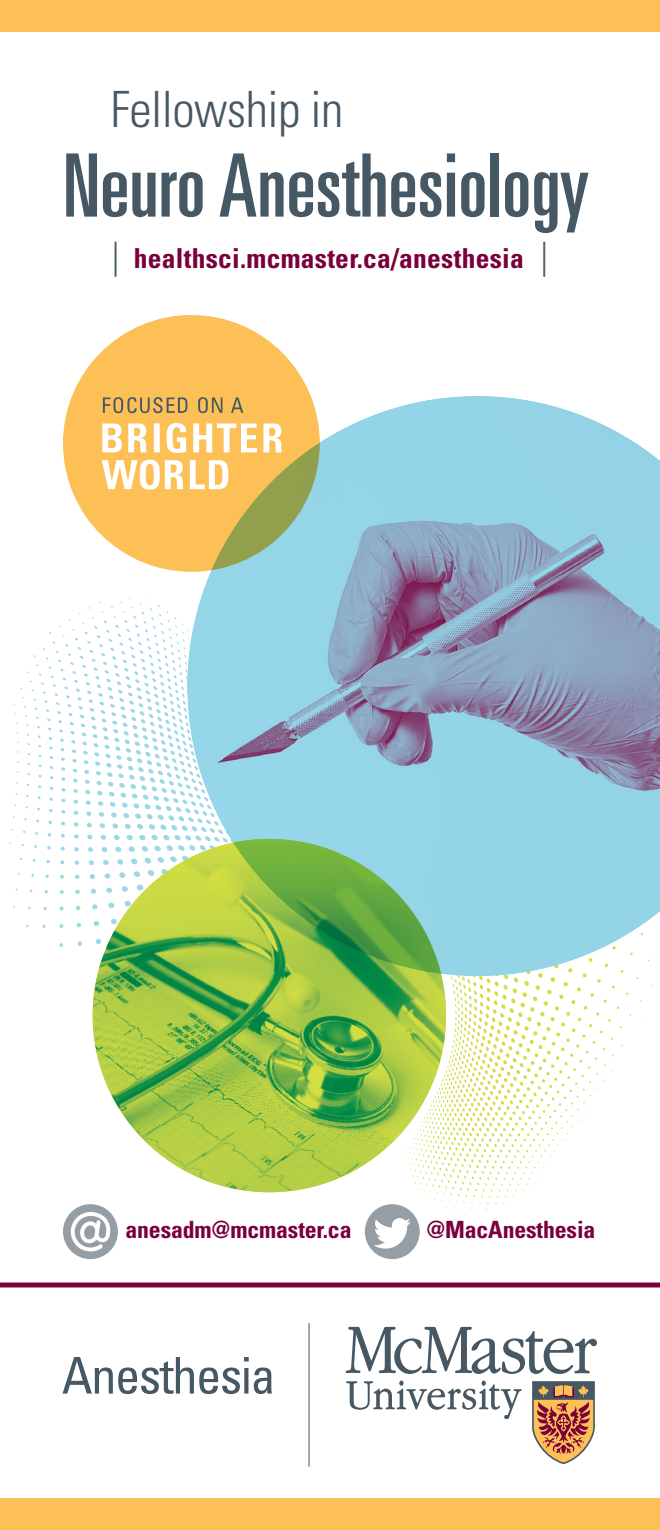
<style>
.page{position:relative;width:660px;height:1530px;background:#fff}
.page>*{position:absolute;margin:0;border:0;box-sizing:border-box;transform-origin:0 0}
.t1{font:ultra-condensed 87.5px "Univers LT Std";color:#475865}
.t2{font:300 condensed 50px "Univers LT Std";letter-spacing:-.01em;color:#475865}
.t3{font:700 condensed 27.5px "Univers LT Std";letter-spacing:.01em;color:#7a003b}
.t4{font:700 condensed 23.75px "Univers LT Std";letter-spacing:-.005em;color:#7a003b}
.s1{font-weight:300;font-size:35px;color:#475865}
</style>
<div class="page">
<svg style="left:9px;top:597px;width:178px;height:420px"></svg>
<svg style="left:356px;top:976px;width:297px;height:235px"></svg>
<div style="left:63px;top:315px;width:257px;height:257px;background:#fdc056;border-radius:50%"></div>
<img style="left:187px;top:396px;width:473px;height:580px">
<img style="left:93px;top:839px;width:353px;height:353px;border-radius:177px">
<div style="left:0;top:1498px;width:660px;height:32px;background:#fdc056"></div>
<div style="left:365px;top:1204px;width:55px;height:55px;background:#959ea5;border-radius:50%"></div>
<svg style="left:374px;top:1218px;width:37px;height:31px"></svg>
<div style="left:63px;top:1204px;width:55px;height:55px;background:#959ea5;border-radius:50%"></div>
<svg style="left:71px;top:1212px;width:40px;height:39px"></svg>
<div style="left:0;top:1282px;width:660px;height:6px;background:#7a003b"></div>
<hr style="left:309px;top:1323px;width:1px;height:144px;background:#475865">
<svg style="left:346px;top:1327px;width:251px;height:47px"></svg>
<svg style="left:346px;top:1381px;width:176px;height:38px"></svg>
<svg style="left:532px;top:1381px;width:63px;height:84px;background:#bb896b"></svg>
<svg style="left:63px;top:1357px;width:209px;height:37px"></svg>
<div style="left:0;top:0;width:660px;height:31px;background:#fdc056"></div>
<svg style="left:102px;top:460px;width:126px;height:30px"></svg>
<svg style="left:102px;top:423px;width:180px;height:30px"></svg>
<svg style="left:103px;top:397px;width:140px;height:16px"></svg>
<h2 class="t2" style="left:111px;top:79px;width:234px">Fellowship in</h2>
<h1 class="t1" style="left:63px;top:136px;width:528px">Neuro Anesthesiology</h1>
<p class="t3" style="left:112px;top:242px;width:438px"><span class="s1">|</span> healthsci.mcmaster.ca/anesthesia <span class="s1">|</span></p>
<p class="t4" style="left:125px;top:1215px;width:228px">anesadm@mcmaster.ca</p>
<p class="t4" style="left:426px;top:1215px;width:171px">@MacAnesthesia</p>
</div>
